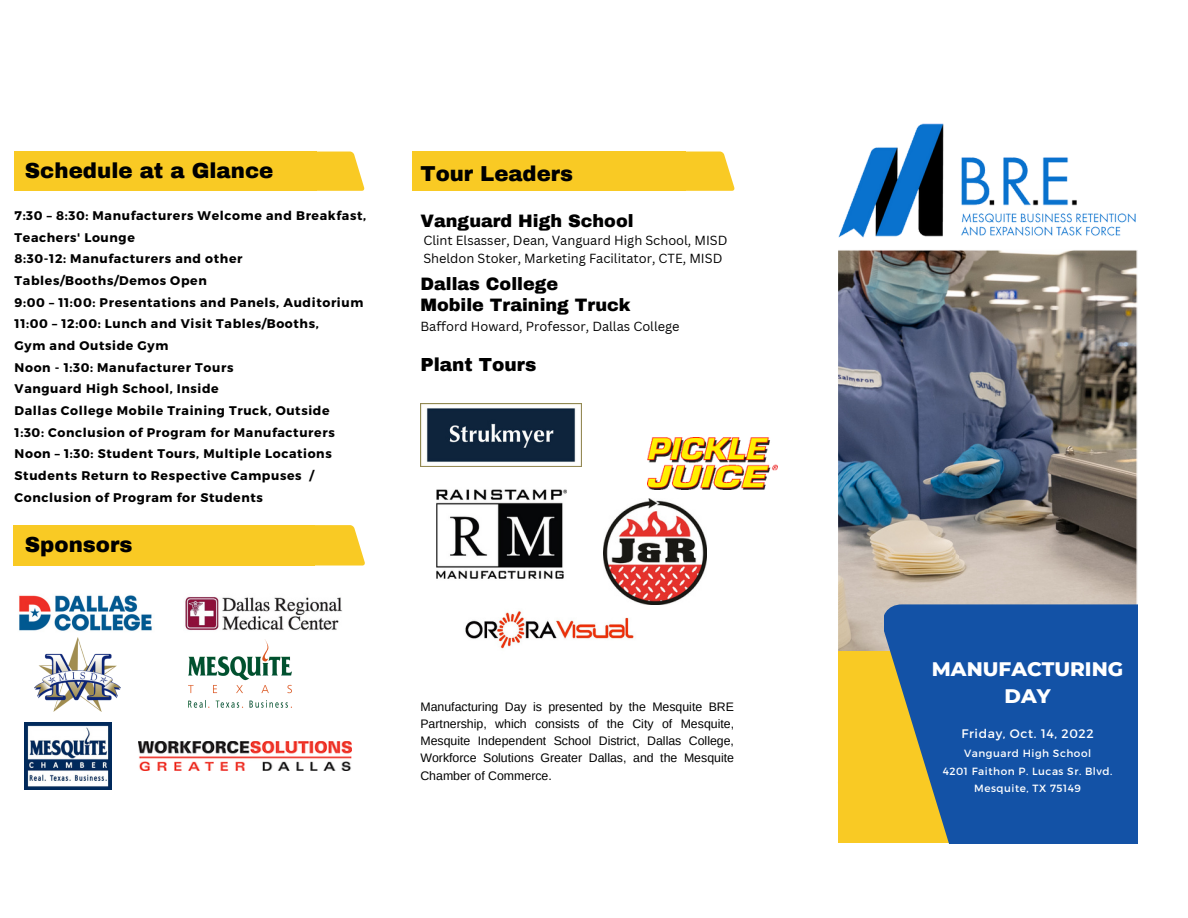
<style>
.page{position:relative;width:1188px;height:918px;background:#fff}
.page>*{position:absolute;margin:0;border:0;box-sizing:border-box;transform-origin:0 0}
.t1{font:900 21.3px "Archivo";color:#000}
.t2{font:900 21.15px "Archivo";color:#000}
.t3{font:800 19.95px/27.2px "Montserrat";color:#fff;text-align:center}
.t4{font:900 18.45px "Archivo";color:#000}
.t5{font:900 17.55px/20.9px "Archivo";color:#000}
.t6{font:12.9px/17.9px "Canva Sans";color:#000}
.t7{font:700 12.45px/21.6px "Montserrat";letter-spacing:.05em;color:#000}
.t8{font:12.3px/17.1px "Arimo";color:#000;text-align:justify}
.t9{font:12.3px "Montserrat";letter-spacing:.05em;color:#fff}
.t10{font:10.5px/17.9px "Montserrat";letter-spacing:.05em;color:#fff;text-align:center}
</style>
<div class="page">
<img style="left:838px;top:287px;width:300px;height:505px">
<div style="left:838px;top:652px;width:252px;height:191px;background:#f9ca24"></div>
<svg style="left:884px;top:604px;width:253px;height:239px;background:#2d5f97"></svg>
<img style="left:838px;top:123px;width:300px;height:164px">
<div style="left:14px;top:152px;width:303px;height:39px;background:#f9ca24"></div>
<svg style="left:317px;top:152px;width:47px;height:39px;background:#f9cf3b"></svg>
<img style="left:19px;top:595px;width:133px;height:36px">
<img style="left:185px;top:597px;width:157px;height:34px">
<div style="left:14px;top:525px;width:301px;height:41px;background:#f9ca24"></div>
<svg style="left:315px;top:525px;width:50px;height:41px;background:#f9d03e"></svg>
<img style="left:648px;top:437px;width:129px;height:53px">
<img style="left:25px;top:723px;width:87px;height:66px">
<img style="left:34px;top:638px;width:87px;height:74px">
<img style="left:436px;top:489px;width:131px;height:90px">
<img style="left:465px;top:611px;width:169px;height:38px">
<img style="left:603px;top:498px;width:104px;height:107px">
<img style="left:420px;top:403px;width:161px;height:63px">
<img style="left:139px;top:741px;width:213px;height:30px">
<img style="left:188px;top:639px;width:104px;height:69px">
<div style="left:413px;top:152px;width:272px;height:39px;background:#f9ca24"></div>
<svg style="left:685px;top:152px;width:49px;height:39px;background:#f9cf3a"></svg>
<h1 class="t1" style="left:25px;top:159px;width:250px">Schedule at a Glance</h1>
<p class="t7" style="left:15px;top:204px;width:353px">7:30 – 8:30: Manufacturers Welcome and Breakfast, Teachers' Lounge<br>8:30-12: Manufacturers and other Tables/Booths/Demos Open<br>9:00 – 11:00: Presentations and Panels, Auditorium 11:00 – 12:00: Lunch and Visit Tables/Booths,<br>Gym and Outside Gym<br>Noon - 1:30: Manufacturer Tours<br>Vanguard High School, Inside<br>Dallas College Mobile Training Truck, Outside<br>1:30: Conclusion of Program for Manufacturers Noon – 1:30: Student Tours, Multiple Locations Students Return to Respective Campuses / Conclusion of Program for Students</p>
<h1 class="t1" style="left:25px;top:533px;width:109px">Sponsors</h1>
<h2 class="t2" style="left:420px;top:163px;width:154px">Tour Leaders</h2>
<h3 class="t5" style="left:420px;top:211px;width:215px">Vanguard High School</h3>
<p class="t6" style="left:423px;top:231px;width:306px">Clint Elsasser, Dean, Vanguard High School, MISD<br>Sheldon Stoker, Marketing Facilitator, CTE, MISD</p>
<h3 class="t5" style="left:420px;top:274px;width:212px">Dallas College<br>Mobile Training Truck</h3>
<p class="t6" style="left:420px;top:317px;width:261px">Bafford Howard, Professor, Dallas College</p>
<h3 class="t4" style="left:420px;top:355px;width:118px">Plant Tours</h3>
<p class="t8" style="left:420px;top:698px;width:315px">Manufacturing Day is presented by the Mesquite BRE Partnership, which consists of the City of Mesquite, Mesquite Independent School District, Dallas College, Workforce Solutions Greater Dallas, and the Mesquite Chamber of Commerce.</p>
<h3 class="t3" style="left:932px;top:655px;width:193px">MANUFACTURING<br>DAY</h3>
<p class="t9" style="left:961px;top:726px;width:134px">Friday, Oct. 14, 2022</p>
<p class="t10" style="left:943px;top:744px;width:171px">Vanguard High School<br>4201 Faithon P. Lucas Sr. Blvd.<br>Mesquite, TX 75149</p>
</div>
